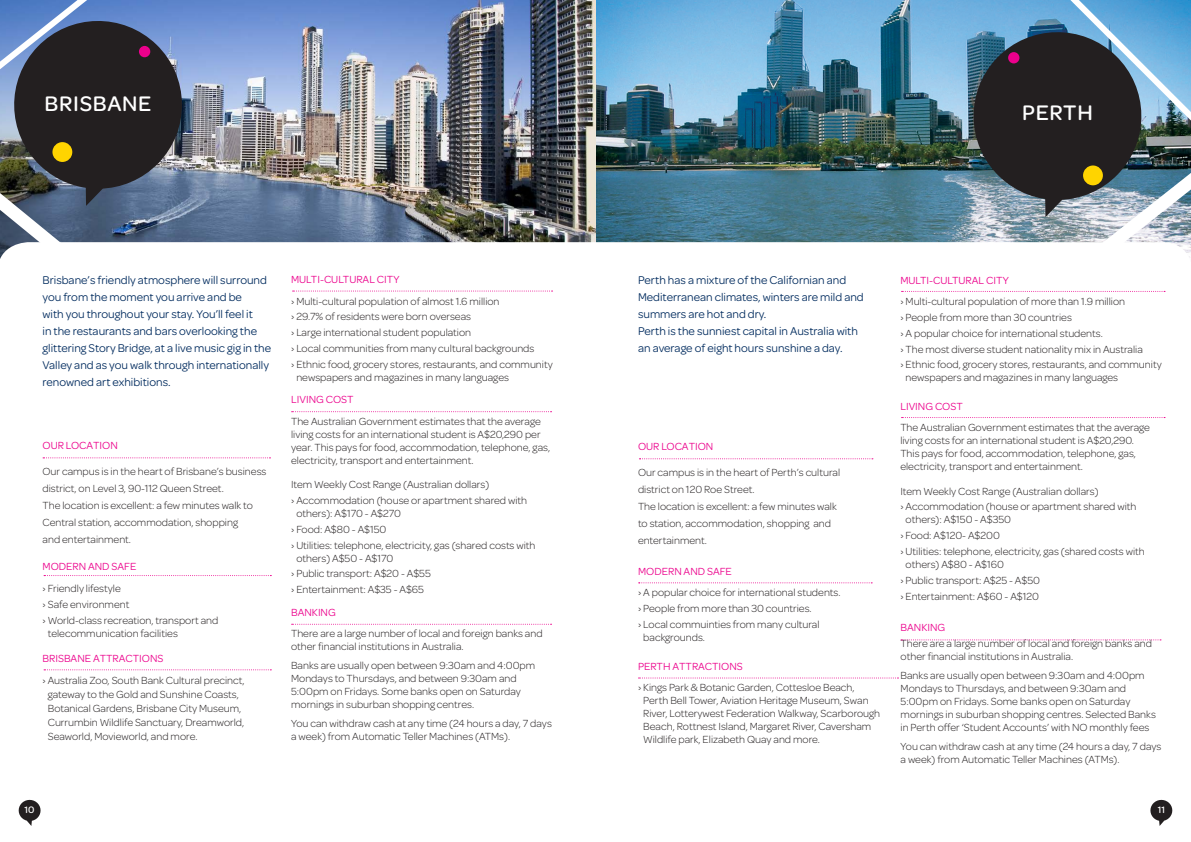
<style>
.page{position:relative;width:1191px;height:842px;background:#fff}
.page>*{position:absolute;margin:0;border:0;box-sizing:border-box;transform-origin:0 0}
.t1{font:500 22.5px "Omnes";letter-spacing:.03em;color:#fff}
.t2{font:12px/17px "Omnes";color:#002b5e}
.t3{font:300 11px/13px "Omnes";color:#231f20}
.t4{font:11px "Omnes";color:#ec008c}
.t5{font:500 10px "Omnes";color:#fff}
</style>
<div class="page">
<img style="left:182px;top:0;width:734px;height:242px">
<svg style="left:916px;top:0;width:275px;height:117px;background:#577c97"></svg>
<img style="left:760px;top:117px;width:431px;height:343px">
<svg style="left:18px;top:799px;width:23px;height:27px"></svg>
<svg style="left:182px;top:242px;width:1009px;height:200px"></svg>
<svg style="left:638px;top:582px;width:234px;height:1px"></svg>
<svg style="left:639px;top:458px;width:234px;height:1px"></svg>
<svg style="left:901px;top:291px;width:264px;height:1px"></svg>
<svg style="left:901px;top:417px;width:264px;height:1px"></svg>
<svg style="left:638px;top:677px;width:260px;height:1px"></svg>
<div style="left:1008px;top:52px;width:11px;height:11px;background:#ec008c;border-radius:50%"></div>
<div style="left:1083px;top:165px;width:19px;height:20px;background:#ffd400;border-radius:50%"></div>
<img style="left:0;top:0;width:283px;height:201px">
<svg style="left:0;top:100px;width:182px;height:159px;background:#595f66"></svg>
<svg style="left:43px;top:457px;width:227px;height:1px"></svg>
<svg style="left:44px;top:669px;width:227px;height:1px"></svg>
<svg style="left:44px;top:575px;width:227px;height:1px"></svg>
<svg style="left:293px;top:291px;width:259px;height:1px"></svg>
<svg style="left:1150px;top:799px;width:23px;height:27px"></svg>
<svg style="left:292px;top:411px;width:259px;height:1px"></svg>
<svg style="left:292px;top:624px;width:259px;height:1px"></svg>
<svg style="left:901px;top:639px;width:260px;height:1px"></svg>
<p class="t1" style="left:45px;top:88px;width:108px">BRISBANE</p>
<p class="t2" style="left:43px;top:271px;width:230px">Brisbane’s friendly atmosphere will surround you from the moment you arrive and be<br>with you throughout your stay. You’ll feel it<br>in the restaurants and bars overlooking the glittering Story Bridge, at a live music gig in the Valley and as you walk through internationally renowned art exhibitions.</p>
<p class="t4" style="left:43px;top:438px;width:77px">OUR LOCATION</p>
<p class="t3" style="left:43px;top:462px;width:225px;line-height:17px">Our campus is in the heart of Brisbane’s business district, on Level 3, 90-112 Queen Street.<br>The location is excellent: a few minutes walk to Central station, accommodation, shopping<br>and entertainment.</p>
<p class="t4" style="left:43px;top:559px;width:95px">MODERN AND SAFE</p>
<p class="t3" style="left:43px;top:581px;width:80px">› Friendly lifestyle</p>
<p class="t3" style="left:43px;top:597px;width:88px">› Safe environment</p>
<p class="t3" style="left:48px;top:613px;width:172px;text-indent:-5px">› World-class recreation, transport and telecommunication facilities</p>
<p class="t4" style="left:43px;top:650px;width:122px">BRISBANE ATTRACTIONS</p>
<p class="t3" style="left:48px;top:673px;width:198px;line-height:14px;text-indent:-5px">› Australia Zoo, South Bank Cultural precinct, gateway to the Gold and Sunshine Coasts, Botanical Gardens, Brisbane City Museum, Currumbin Wildlife Sanctuary, Dreamworld, Seaworld, Movieworld, and more.</p>
<p class="t4" style="left:291px;top:272px;width:110px">MULTI-CULTURAL CITY</p>
<p class="t3" style="left:291px;top:294px;width:210px">› Multi-cultural population of almost 1.6 million</p>
<p class="t3" style="left:291px;top:310px;width:181px">› 29.7% of residents were born overseas</p>
<p class="t3" style="left:291px;top:326px;width:181px">› Large international student population</p>
<p class="t3" style="left:291px;top:342px;width:245px">› Local communities from many cultural backgrounds</p>
<p class="t3" style="left:296px;top:358px;width:258px;text-indent:-5px">› Ethnic food, grocery stores, restaurants, and community newspapers and magazines in many languages</p>
<p class="t4" style="left:291px;top:392px;width:64px">LIVING COST</p>
<p class="t3" style="left:291px;top:414px;width:260px">The Australian Government estimates that the average living costs for an international student is A$20,290 per year. This pays for food, accommodation, telephone, gas, electricity, transport and entertainment.</p>
<p class="t3" style="left:291px;top:478px;width:200px">Item Weekly Cost Range (Australian dollars)</p>
<p class="t3" style="left:296px;top:493px;width:232px;text-indent:-5px">› Accommodation (house or apartment shared with others): A$170 - A$270</p>
<p class="t3" style="left:291px;top:522px;width:97px">› Food: A$80 - A$150</p>
<p class="t3" style="left:296px;top:538px;width:241px;text-indent:-5px">› Utilities: telephone, electricity, gas (shared costs with others) A$50 - A$170</p>
<p class="t3" style="left:291px;top:567px;width:141px">› Public transport: A$20 - A$55</p>
<p class="t3" style="left:291px;top:583px;width:134px">› Entertainment: A$35 - A$65</p>
<p class="t4" style="left:291px;top:605px;width:46px">BANKING</p>
<p class="t3" style="left:291px;top:627px;width:253px">There are a large number of local and foreign banks and other financial institutions in Australia.</p>
<p class="t3" style="left:291px;top:658px;width:246px">Banks are usually open between 9:30am and 4:00pm Mondays to Thursdays, and between 9:30am and 5:00pm on Fridays. Some banks open on Saturday mornings in suburban shopping centres.</p>
<p class="t3" style="left:291px;top:716px;width:262px">You can withdraw cash at any time (24 hours a day, 7 days a week) from Automatic Teller Machines (ATMs).</p>
<p class="t5" style="left:25px;top:802px;width:12px">10</p>
<p class="t1" style="left:1022px;top:97px;width:72px">PERTH</p>
<p class="t2" style="left:638px;top:271px;width:227px">Perth has a mixture of the Californian and<br>Mediterranean climates, winters are mild and summers are hot and dry.</p>
<p class="t2" style="left:638px;top:322px;width:221px">Perth is the sunniest capital in Australia with an average of eight hours sunshine a day.</p>
<p class="t4" style="left:638px;top:439px;width:77px">OUR LOCATION</p>
<p class="t3" style="left:638px;top:463px;width:204px;line-height:17px">Our campus is in the heart of Perth’s cultural district on 120 Roe Street.</p>
<p class="t3" style="left:638px;top:497px;width:200px;line-height:17px">The location is excellent: a few minutes walk to station, accommodation, shopping and entertainment.</p>
<p class="t4" style="left:638px;top:564px;width:95px">MODERN AND SAFE</p>
<p class="t3" style="left:638px;top:586px;width:204px">› A popular choice for international students.</p>
<p class="t3" style="left:638px;top:602px;width:175px">› People from more than 30 countries.</p>
<p class="t3" style="left:643px;top:617px;width:178px;text-indent:-5px">› Local commuinties from many cultural backgrounds.</p>
<p class="t4" style="left:638px;top:659px;width:106px">PERTH ATTRACTIONS</p>
<p class="t3" style="left:643px;top:681px;width:238px;text-indent:-5px">› Kings Park &amp; Botanic Garden, Cottesloe Beach, Perth Bell Tower, Aviation Heritage Museum, Swan River, Lotterywest Federation Walkway, Scarborough Beach, Rottnest Island, Margaret River, Caversham Wildlife park, Elizabeth Quay and more.</p>
<p class="t4" style="left:900px;top:272px;width:110px">MULTI-CULTURAL CITY</p>
<p class="t3" style="left:900px;top:295px;width:226px">› Multi-cultural population of more than 1.9 million</p>
<p class="t3" style="left:900px;top:310px;width:173px">› People from more than 30 countries</p>
<p class="t3" style="left:900px;top:326px;width:204px">› A popular choice for international students.</p>
<p class="t3" style="left:900px;top:342px;width:244px">› The most diverse student nationality mix in Australia</p>
<p class="t3" style="left:905px;top:358px;width:258px;text-indent:-5px">› Ethnic food, grocery stores, restaurants, and community newspapers and magazines in many languages</p>
<p class="t4" style="left:900px;top:399px;width:64px">LIVING COST</p>
<p class="t3" style="left:900px;top:421px;width:251px">The Australian Government estimates that the average living costs for an international student is A$20,290.<br>This pays for food, accommodation, telephone, gas, electricity, transport and entertainment.</p>
<p class="t3" style="left:900px;top:484px;width:200px">Item Weekly Cost Range (Australian dollars)</p>
<p class="t3" style="left:905px;top:500px;width:232px;text-indent:-5px">› Accommodation (house or apartment shared with others): A$150 - A$350</p>
<p class="t3" style="left:900px;top:529px;width:101px">› Food: A$120- A$200</p>
<p class="t3" style="left:905px;top:545px;width:241px;text-indent:-5px">› Utilities: telephone, electricity, gas (shared costs with others) A$80 - A$160</p>
<p class="t3" style="left:900px;top:573px;width:141px">› Public transport: A$25 - A$50</p>
<p class="t3" style="left:900px;top:589px;width:140px">› Entertainment: A$60 - A$120</p>
<p class="t4" style="left:900px;top:620px;width:46px">BANKING</p>
<p class="t3" style="left:900px;top:637px;width:253px">There are a large number of local and foreign banks and other financial institutions in Australia.</p>
<p class="t3" style="left:900px;top:668px;width:257px">Banks are usually open between 9:30am and 4:00pm Mondays to Thursdays, and between 9:30am and 5:00pm on Fridays. Some banks open on Saturday mornings in suburban shopping centres. Selected Banks in Perth offer ‘Student Accounts’ with NO monthly fees</p>
<p class="t3" style="left:900px;top:739px;width:262px">You can withdraw cash at any time (24 hours a day, 7 days a week) from Automatic Teller Machines (ATMs).</p>
<p class="t5" style="left:1157px;top:802px;width:9px">11</p>
</div>
